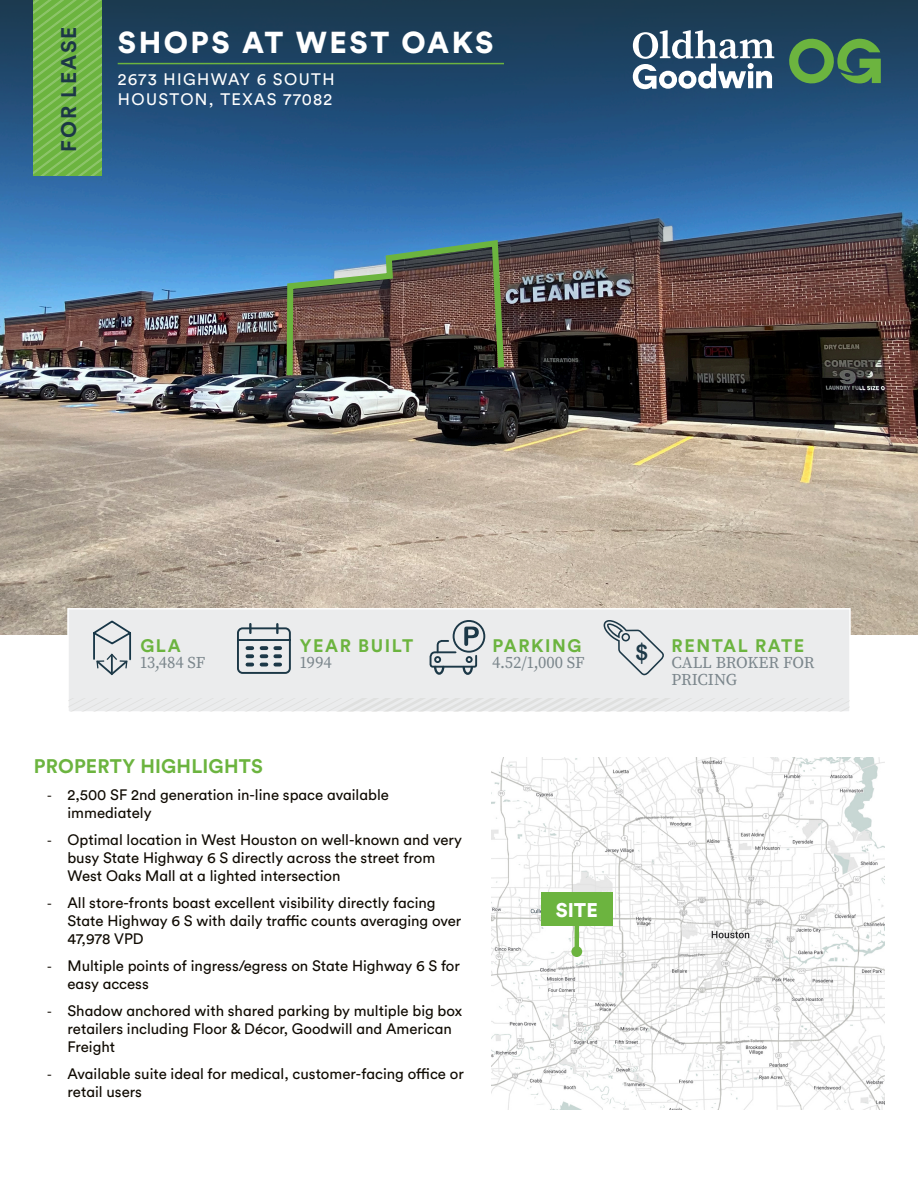
<style>
.page{position:relative;width:918px;height:1188px;background:#fff}
.page>*{position:absolute;margin:0;border:0;box-sizing:border-box;transform-origin:0 0}
.t1{font:900 30px "Circular Std";letter-spacing:.085em;color:#fff}
.t2{font:21.6px "Arial Rounded MT Bold";color:#1c3847}
.t3{font:700 21px "Circular Std";letter-spacing:.085em;color:#1c3747}
.t4{font:900 19.65px "Circular Std";color:#fff}
.t5{font:700 19.5px "Circular Std";letter-spacing:.01em;color:#6cb43f}
.t6{font:700 18px "Circular Std";letter-spacing:.085em;color:#6cb43f}
.t7{font:16.5px/16.5px "Source Serif Pro";color:#7b868c}
.t8{font:16.5px "Circular Std";letter-spacing:.085em;color:#fff}
.t9{font:15px/18px "Circular Std";color:#0f0a02}
.s1{font-family:"Source Serif Pro"}
</style>
<div class="page">
<img style="left:0;top:0;width:918px;height:622px">
<svg style="left:34px;top:0;width:68px;height:175px;background:#75b84b"></svg>
<hr style="left:118px;top:63px;width:386px;height:1px;background:#6cb43f">
<svg style="left:633px;top:30px;width:141px;height:59px"></svg>
<svg style="left:786px;top:36px;width:95px;height:51px;background:#407555"></svg>
<img style="left:491px;top:757px;width:393px;height:353px">
<div style="left:541px;top:893px;width:72px;height:33px;background:#6cb43f"></div>
<hr style="left:575px;top:922px;width:4px;height:30px;background:#6cb43f">
<div style="left:571px;top:946px;width:11px;height:11px;background:#6cb43f;border-radius:50%"></div>
<div style="left:67px;top:608px;width:784px;height:105px;background:#ebeced;border:2px solid #fff"></div>
<svg style="left:69px;top:698px;width:780px;height:13px"></svg>
<svg style="left:429px;top:620px;width:57px;height:55px"></svg>
<svg style="left:603px;top:620px;width:61px;height:55px"></svg>
<div style="left:622px;top:633px;width:8px;height:8px;border:2px solid #1c3847;border-radius:50%"></div>
<svg style="left:93px;top:620px;width:38px;height:56px"></svg>
<svg style="left:237px;top:624px;width:54px;height:50px"></svg>
<svg style="left:284px;top:237px;width:223px;height:144px;background:#515352"></svg>
<p class="t3" style="left:55px;top:152px;width:126px;rotate:-90deg">FOR LEASE</p>
<p class="t1" style="left:118px;top:22px;width:377px">SHOPS AT WEST OAKS</p>
<p class="t8" style="left:118px;top:69px;width:218px">2673 HIGHWAY 6 SOUTH</p>
<p class="t8" style="left:118px;top:89px;width:216px">HOUSTON, TEXAS 77082</p>
<p class="t6" style="left:140px;top:634px;width:42px">GLA</p>
<p class="t7" style="left:140px;top:655px;width:66px">13,484 SF</p>
<p class="t6" style="left:300px;top:634px;width:115px">YEAR BUILT</p>
<p class="t7" style="left:300px;top:655px;width:34px">1994</p>
<p class="t6" style="left:492px;top:634px;width:91px">PARKING</p>
<p class="t7" style="left:492px;top:655px;width:94px">4.52/1,000 SF</p>
<p class="t5" style="left:34px;top:754px;width:231px">PROPERTY HIGHLIGHTS</p>
<p class="t9" style="left:68px;top:786px;width:323px;text-indent:-20px"><span class="s1">-</span> 2,500 SF 2nd generation in-line space available immediately</p>
<p class="t9" style="left:68px;top:831px;width:396px;text-indent:-20px"><span class="s1">-</span> Optimal location in West Houston on well-known and very busy State Highway 6 S directly across the street from<br>West Oaks Mall at a lighted intersection</p>
<p class="t9" style="left:68px;top:894px;width:395px;text-indent:-20px"><span class="s1">-</span> All store-fronts boast excellent visibility directly facing<br>State Highway 6 S with daily traffic counts averaging over<br>47,978 VPD</p>
<p class="t9" style="left:68px;top:957px;width:394px;text-indent:-20px"><span class="s1">-</span> Multiple points of ingress/egress on State Highway 6 S for easy access</p>
<p class="t9" style="left:68px;top:1002px;width:396px;text-indent:-20px"><span class="s1">-</span> Shadow anchored with shared parking by multiple big box retailers including Floor &amp; Décor, Goodwill and American<br>Freight</p>
<p class="t9" style="left:68px;top:1065px;width:398px;text-indent:-20px"><span class="s1">-</span> Available suite ideal for medical, customer-facing office or retail users</p>
<p class="t4" style="left:556px;top:897px;width:44px">SITE</p>
<h2 class="t2" style="left:636px;top:640px;width:14px">$</h2>
<p class="t6" style="left:672px;top:634px;width:134px">RENTAL RATE</p>
<p class="t7" style="left:671px;top:655px;width:145px">CALL BROKER FOR<br>PRICING</p>
</div>
